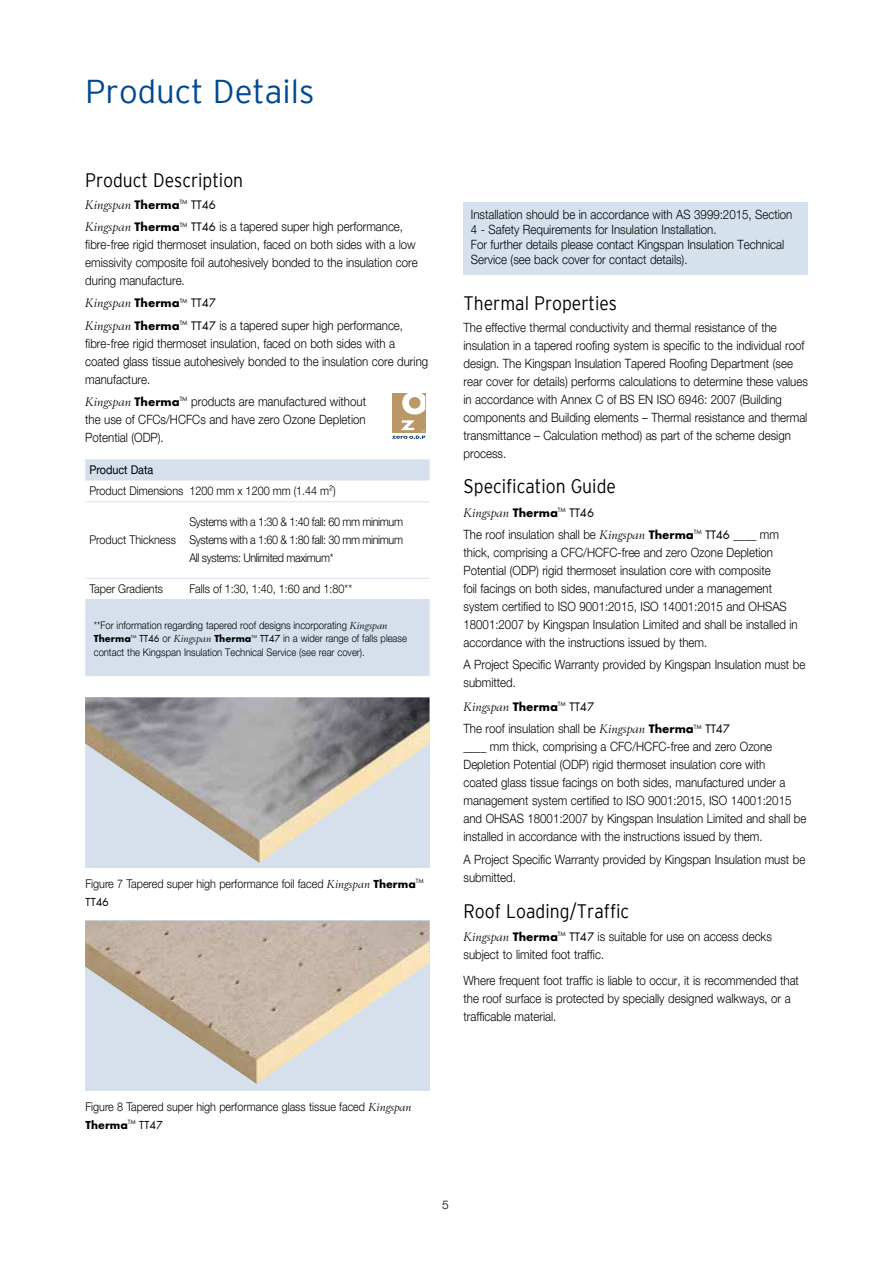
<style>
.page{position:relative;width:893px;height:1263px;background:#fff}
.page>*{position:absolute;margin:0;border:0;box-sizing:border-box;transform-origin:0 0}
.t1{font:300 33px "Interstate";color:#004990}
.t2{font:300 19.5px "Interstate";color:#000;scale:.9 1}
.t3{font:300 12.75px/18px "Helvetica Neue LT Pro";color:#000;scale:.9 1}
.t4{font:italic 12.75px "Berling";color:#000}
.t5{font:300 12px/18px "Helvetica Neue LT Pro";color:#000;text-align:justify;scale:.9 1}
.t6{font:700 12px "Futura";color:#000}
.t7{font:12px "Helvetica Neue LT Pro";color:#000;scale:.9 1}
.t8{font:12px "Futura Boo";color:#000}
.t9{font:300 12px "Helvetica Neue LT Pro";color:#000}
.t10{font:300 10.5px/13.5px "Helvetica Neue LT Pro";color:#000;scale:.9 1}
.t11{font:italic 10.5px "Berling";color:#000}
.t12{font:700 10.5px "Futura";color:#000}
.t13{font:4.5px "Futura Boo";color:#000}
.s1{font-family:"Futura";font-weight:700;font-style:normal}
.s2{font-family:"Futura Boo";font-style:normal}
.s3{font-family:"Berling";font-weight:400;font-style:italic}
.s4{font-family:"Futura";font-weight:700}
.s5{font-family:"Futura Boo";font-weight:400}
.s6{font-family:"Helvetica Neue LT Pro";font-weight:300;font-style:normal}
</style>
<div class="page">
<svg style="left:85px;top:459px;width:345px;height:217px"></svg>
<hr style="left:85px;top:501px;width:102px;height:1px;background:#d5e0ec">
<hr style="left:187px;top:501px;width:243px;height:1px;background:#d5e0ec">
<hr style="left:85px;top:578px;width:102px;height:1px;background:#d5e0ec">
<hr style="left:187px;top:578px;width:243px;height:1px;background:#d5e0ec">
<hr style="left:85px;top:599px;width:102px;height:1px;background:#d5e0ec">
<hr style="left:187px;top:599px;width:243px;height:1px;background:#d5e0ec">
<div style="left:85px;top:697px;width:344px;height:170px;background:#d5e0ec"></div>
<img style="left:85px;top:697px;width:344px;height:166px">
<div style="left:85px;top:921px;width:344px;height:170px;background:#d5e0ec"></div>
<img style="left:85px;top:921px;width:344px;height:163px">
<div style="left:392px;top:393px;width:33px;height:40px;background:#ba9764"></div>
<svg style="left:402px;top:393px;width:23px;height:21px"></svg>
<div style="left:409px;top:397px;width:11px;height:12px;background:#ba9764;border-radius:50%"></div>
<svg style="left:392px;top:420px;width:33px;height:19px"></svg>
<div style="left:463px;top:202px;width:345px;height:72px;background:#d5e1ec"></div>
<h1 class="t1" style="left:85px;top:73px;width:231px">Product Details</h1>
<h2 class="t2" style="left:85px;top:169px;width:177px">Product Description</h2>
<p class="t4" style="left:85px;top:198px;width:132px">Kingspan <span class="s1">Therma</span><sup>TM</sup> <span class="s2">TT46</span></p>
<p class="t3" style="left:85px;top:217px;width:371px"><span class="s3">Kingspan</span> <span class="s4">Therma</span><sup>TM</sup> <span class="s5">TT46</span> is a tapered super high performance, fibre-free rigid thermoset insulation, faced on both sides with a low emissivity composite foil autohesively bonded to the insulation core during manufacture.</p>
<p class="t4" style="left:85px;top:296px;width:132px">Kingspan <span class="s1">Therma</span><sup>TM</sup> <span class="s2">TT47</span></p>
<p class="t3" style="left:85px;top:316px;width:383px"><span class="s3">Kingspan</span> <span class="s4">Therma</span><sup>TM</sup> <span class="s5">TT47</span> is a tapered super high performance, fibre-free rigid thermoset insulation, faced on both sides with a coated glass tissue autohesively bonded to the insulation core during manufacture.</p>
<p class="t3" style="left:85px;top:392px;width:314px;text-align:justify"><span class="s3">Kingspan</span> <span class="s4">Therma</span><sup>TM</sup> products are manufactured without the use of CFCs/HCFCs and have zero Ozone Depletion Potential (ODP).</p>
<p class="t7" style="left:90px;top:462px;width:72px">Product Data</p>
<p class="t5" style="left:90px;top:482px;width:275px">Product Dimensions 1200 mm x 1200 mm (1.44 m²)</p>
<p class="t5" style="left:90px;top:531px;width:98px">Product Thickness</p>
<p class="t5" style="left:189px;top:513px;width:239px">Systems with a 1:30 &amp; 1:40 fall: 60 mm minimum Systems with a 1:60 &amp; 1:80 fall: 30 mm minimum All systems: Unlimited maximum*</p>
<p class="t5" style="left:90px;top:580px;width:83px">Taper Gradients</p>
<p class="t5" style="left:189px;top:580px;width:182px">Falls of 1:30, 1:40, 1:60 and 1:80**</p>
<p class="t10" style="left:94px;top:618px;width:328px">**For information regarding tapered roof designs incorporating <span class="s3">Kingspan</span></p>
<p class="t12" style="left:94px;top:631px;width:39px">Therma</p>
<p class="t13" style="left:131px;top:633px;width:7px">TM</p>
<p class="t11" style="left:139px;top:633px;width:114px"><span class="s2">TT46</span> <span class="s6">or</span> Kingspan <span class="s1">Therma</span></p>
<p class="t13" style="left:252px;top:633px;width:7px">TM</p>
<p class="t10" style="left:94px;top:631px;width:350px;text-indent:166px"><span class="s5">TT47</span> in a wider range of falls please contact the Kingspan Insulation Technical Service (see rear cover).</p>
<p class="t5" style="left:85px;top:874px;width:378px">Figure 7 Tapered super high performance foil faced <span class="s3">Kingspan</span> <span class="s4">Therma</span><sup>TM</sup></p>
<p class="t8" style="left:85px;top:894px;width:25px">TT46</p>
<p class="t3" style="left:471px;top:206px;width:359px;line-height:15px">Installation should be in accordance with AS 3999:2015, Section 4 - Safety Requirements for Insulation Installation.<br>For further details please contact Kingspan Insulation Technical Service (see back cover for contact details).</p>
<h2 class="t2" style="left:463px;top:292px;width:172px">Thermal Properties</h2>
<p class="t3" style="left:463px;top:318px;width:384px">The effective thermal conductivity and thermal resistance of the insulation in a tapered roofing system is specific to the individual roof design. The Kingspan Insulation Tapered Roofing Department (see rear cover for details) performs calculations to determine these values in accordance with Annex C of BS EN ISO 6946: 2007 (Building components and Building elements – Thermal resistance and thermal transmittance – Calculation method) as part of the scheme design process.</p>
<h2 class="t2" style="left:463px;top:475px;width:171px">Specification Guide</h2>
<p class="t4" style="left:463px;top:506px;width:132px">Kingspan <span class="s1">Therma</span><sup>TM</sup> <span class="s2">TT46</span></p>
<p class="t3" style="left:463px;top:525px;width:373px">The roof insulation shall be <span class="s3">Kingspan</span> <span class="s4">Therma</span><sup>TM</sup> <span class="s5">TT46</span> ____ mm thick, comprising a CFC/HCFC-free and zero Ozone Depletion Potential (ODP) rigid thermoset insulation core with composite<br>foil facings on both sides, manufactured under a management system certified to ISO 9001:2015, ISO 14001:2015 and OHSAS 18001:2007 by Kingspan Insulation Limited and shall be installed in accordance with the instructions issued by them.</p>
<p class="t3" style="left:463px;top:655px;width:381px">A Project Specific Warranty provided by Kingspan Insulation must be submitted.</p>
<p class="t4" style="left:463px;top:700px;width:132px">Kingspan <span class="s1">Therma</span><sup>TM</sup> <span class="s2">TT47</span></p>
<p class="t3" style="left:463px;top:719px;width:383px">The roof insulation shall be <span class="s3">Kingspan</span> <span class="s4">Therma</span><sup>TM</sup> <span class="s5">TT47<br></span>____ mm thick, comprising a CFC/HCFC-free and zero Ozone Depletion Potential (ODP) rigid thermoset insulation core with<br>coated glass tissue facings on both sides, manufactured under a management system certified to ISO 9001:2015, ISO 14001:2015 and OHSAS 18001:2007 by Kingspan Insulation Limited and shall be installed in accordance with the instructions issued by them.</p>
<p class="t3" style="left:463px;top:850px;width:381px">A Project Specific Warranty provided by Kingspan Insulation must be submitted.</p>
<h2 class="t2" style="left:463px;top:900px;width:186px">Roof Loading/Traffic</h2>
<p class="t3" style="left:463px;top:927px;width:344px"><span class="s3">Kingspan</span> <span class="s4">Therma</span><sup>TM</sup> <span class="s5">TT47</span> is suitable for use on access decks subject to limited foot traffic.</p>
<p class="t3" style="left:463px;top:971px;width:374px">Where frequent foot traffic is liable to occur, it is recommended that the roof surface is protected by specially designed walkways, or a trafficable material.</p>
<p class="t5" style="left:85px;top:1097px;width:364px">Figure 8 Tapered super high performance glass tissue faced <span class="s3">Kingspan</span></p>
<p class="t6" style="left:85px;top:1116px;width:79px">Therma<sup>TM</sup> <span class="s5">TT47</span></p>
<p class="t9" style="left:442px;top:1198px;width:8px">5</p>
</div>
